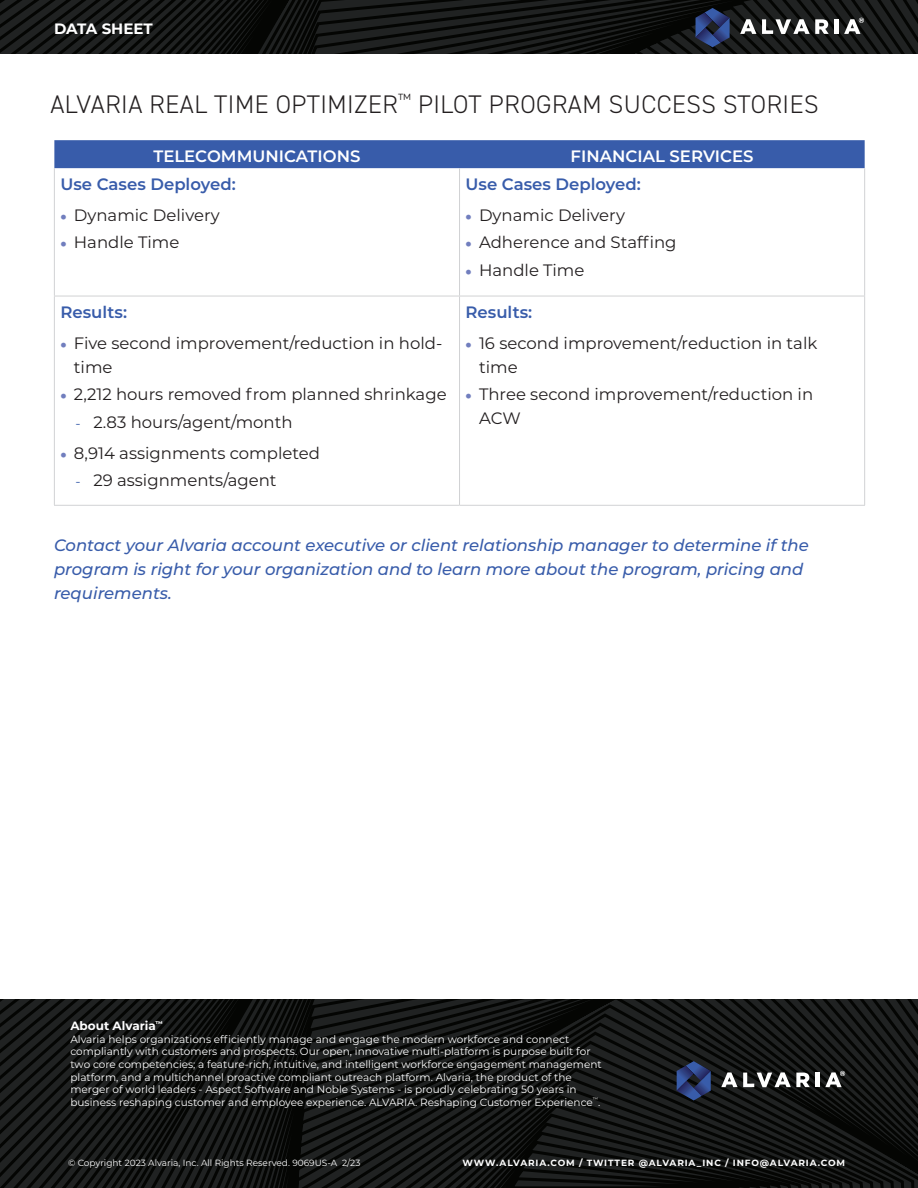
<style>
.page{position:relative;width:918px;height:1188px;background:#fff}
.page>*{position:absolute;margin:0;border:0;box-sizing:border-box;transform-origin:0 0}
.Subhead_Black_All_Ca{font:300 25.5px "DIN2014";letter-spacing:.02em;color:#231f20}
.t1{font:16.5px/24px "Montserrat";color:#231f20}
.Body{font:italic 500 16.5px/24px "Montserrat";color:#385caa}
.Table_Body{font:600 16.5px "Montserrat";color:#385caa}
.Table_Header{font:600 16.5px "Montserrat";color:#fff}
.t2{font:700 15px "Montserrat";color:#fff}
.Boilerplate_Header{font:700 12px "Montserrat";color:#fff}
.Boilerplate_Body{font:10.5px/12.6px "Montserrat";color:#fff}
.Copyright{font:9px "Montserrat";color:#fff}
.Social{font:700 9px "Montserrat";letter-spacing:.095em;color:#fff}
.s1{color:#717ebe}
.s2{font-size:13.5px;color:#385caa}
</style>
<div class="page">
<svg style="left:0;top:0;width:918px;height:54px;background:#131514"></svg>
<svg style="left:740px;top:19px;width:16px;height:15px"></svg>
<svg style="left:762px;top:19px;width:67px;height:15px"></svg>
<div style="left:834px;top:19px;width:5px;height:15px;background:#fff"></div>
<svg style="left:696px;top:8px;width:34px;height:39px"></svg>
<svg style="left:844px;top:18px;width:20px;height:16px"></svg>
<div style="left:54px;top:140px;width:811px;height:28px;background:#385caa"></div>
<hr style="left:54px;top:168px;width:1px;height:128px;background:#d1d2d4">
<hr style="left:459px;top:168px;width:1px;height:128px;background:#d1d2d4">
<hr style="left:864px;top:168px;width:1px;height:128px;background:#d1d2d4">
<hr style="left:54px;top:296px;width:406px;height:1px;background:#d1d2d4">
<hr style="left:54px;top:296px;width:1px;height:209px;background:#d1d2d4">
<hr style="left:460px;top:296px;width:405px;height:1px;background:#d1d2d4">
<hr style="left:459px;top:296px;width:1px;height:209px;background:#d1d2d4">
<hr style="left:864px;top:296px;width:1px;height:209px;background:#d1d2d4">
<hr style="left:54px;top:505px;width:406px;height:1px;background:#d1d2d4">
<hr style="left:460px;top:505px;width:405px;height:1px;background:#d1d2d4">
<svg style="left:0;top:999px;width:918px;height:189px;background:#131413"></svg>
<svg style="left:721px;top:1072px;width:89px;height:15px"></svg>
<hr style="left:816px;top:1073px;width:4px;height:14px;background:#fff">
<svg style="left:677px;top:1061px;width:34px;height:40px"></svg>
<svg style="left:825px;top:1071px;width:20px;height:16px"></svg>
<h3 class="t2" style="left:54px;top:18px;width:100px">DATA SHEET</h3>
<p class="Subhead_Black_All_Ca" style="left:50px;top:88px;width:770px">ALVARIA REAL TIME OPTIMIZER<sup>™</sup> PILOT PROGRAM SUCCESS STORIES</p>
<p class="Table_Header" style="left:153px;top:145px;width:209px">TELECOMMUNICATIONS</p>
<p class="Table_Header" style="left:571px;top:145px;width:184px">FINANCIAL SERVICES</p>
<p class="Table_Body" style="left:60px;top:172px;width:177px">Use Cases Deployed:</p>
<p class="t1" style="left:60px;top:202px;width:161px"><span class="s1">•</span> Dynamic Delivery</p>
<p class="t1" style="left:60px;top:230px;width:120px"><span class="s1">•</span> Handle Time</p>
<p class="Table_Body" style="left:466px;top:172px;width:177px">Use Cases Deployed:</p>
<p class="t1" style="left:466px;top:202px;width:161px"><span class="s1">•</span> Dynamic Delivery</p>
<p class="t1" style="left:466px;top:230px;width:213px"><span class="s1">•</span> Adherence and Staffing</p>
<p class="t1" style="left:466px;top:257px;width:120px"><span class="s1">•</span> Handle Time</p>
<p class="Table_Body" style="left:60px;top:300px;width:68px">Results:</p>
<p class="t1" style="left:74px;top:330px;width:370px;text-indent:-14px"><span class="s1">•</span> Five second improvement/reduction in hold&shy;time</p>
<p class="t1" style="left:60px;top:382px;width:388px"><span class="s1">•</span> 2,212 hours removed from planned shrinkage</p>
<p class="t1" style="left:75px;top:409px;width:219px"><span class="s2">-</span> 2.83 hours/agent/month</p>
<p class="t1" style="left:60px;top:440px;width:261px"><span class="s1">•</span> 8,914 assignments completed</p>
<p class="t1" style="left:75px;top:468px;width:203px"><span class="s2">-</span> 29 assignments/agent</p>
<p class="Table_Body" style="left:466px;top:300px;width:68px">Results:</p>
<p class="t1" style="left:479px;top:330px;width:340px;text-indent:-14px"><span class="s1">•</span> 16 second improvement/reduction in talk time</p>
<p class="t1" style="left:479px;top:382px;width:336px;text-indent:-14px"><span class="s1">•</span> Three second improvement/reduction in<br>ACW</p>
<p class="Body" style="left:54px;top:532px;width:756px">Contact your Alvaria account executive or client relationship manager to determine if the program is right for your organization and to learn more about the program, pricing and requirements.</p>
<p class="Boilerplate_Header" style="left:70px;top:1017px;width:94px">About Alvaria<sup>™</sup></p>
<p class="Boilerplate_Body" style="left:70px;top:1032px;width:533px">Alvaria helps organizations efficiently manage and engage the modern workforce and connect compliantly with customers and prospects. Our open, innovative multi-platform is purpose built for two core competencies; a feature-rich, intuitive, and intelligent workforce engagement management platform, and a multichannel proactive compliant outreach platform. Alvaria, the product of the merger of world leaders - Aspect Software and Noble Systems - is proudly celebrating 50 years in business reshaping customer and employee experience. ALVARIA. Reshaping Customer Experience<sup>™</sup>.</p>
<p class="Copyright" style="left:68px;top:1156px;width:294px">© Copyright 2023 Alvaria, Inc. All Rights Reserved. 9069US-A 2/23</p>
<p class="Social" style="left:463px;top:1156px;width:384px">WWW.ALVARIA.COM / TWITTER @ALVARIA_INC / INFO@ALVARIA.COM</p>
</div>
